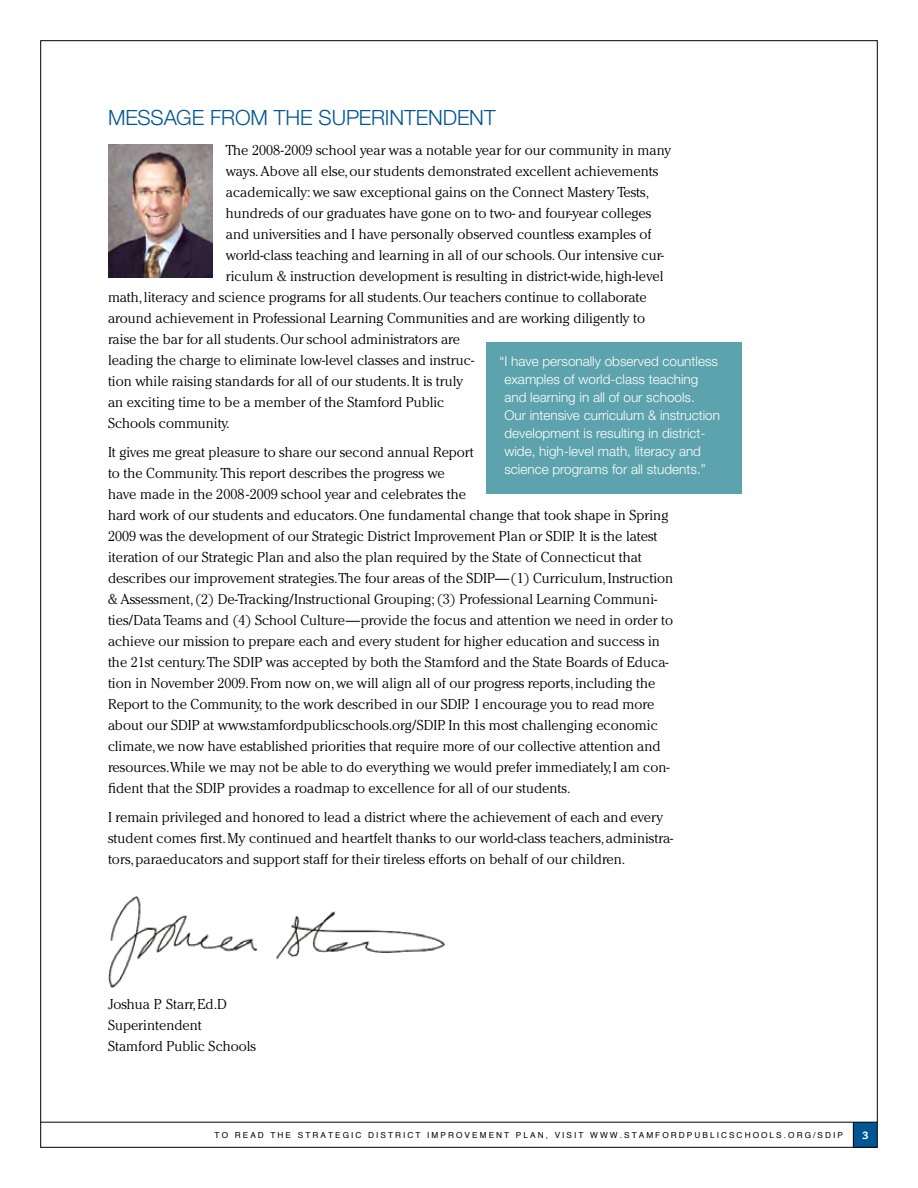
<style>
.page{position:relative;width:918px;height:1188px;background:#fff}
.page>*{position:absolute;margin:0;border:0;box-sizing:border-box;transform-origin:0 0}
.t1{font:300 21px "Helvetica Neue";letter-spacing:-.005em;color:#005695}
.t2{font:300 14.25px/21px "Cheltenham";color:#000}
.t3{font:300 13.5px/18px "Helvetica Neue";color:#fff}
.t4{font:800 10.5px "Caecilia";color:#fff}
.t5{font:8.25px "Helvetica";letter-spacing:.25em;color:#000}
.s1{font-style:inherit}
</style>
<div class="page">
<div style="left:854px;top:1122px;width:23px;height:25px;background:#005695"></div>
<svg style="left:853px;top:1123px;width:1px;height:23px"></svg>
<hr style="left:41px;top:1122px;width:836px;height:1px;background:#000">
<img style="left:108px;top:144px;width:104px;height:133px">
<img style="left:108px;top:897px;width:337px;height:91px">
<div style="left:486px;top:342px;width:256px;height:152px;background:#5da3ad"></div>
<h1 class="t1" style="left:108px;top:104px;width:389px">MESSAGE FROM THE SUPERINTENDENT</h1>
<p class="t2" style="left:226px;top:139px;width:447px">The 2008-2009 school year was a notable year for our community in many</p>
<p class="t2" style="left:226px;top:160px;width:434px">ways. Above all else, our students demonstrated excellent achievements</p>
<p class="t2" style="left:226px;top:181px;width:425px">academically: we saw exceptional gains on the Connect Mastery Tests,</p>
<p class="t2" style="left:226px;top:202px;width:427px">hundreds of our graduates have gone on to two- and four-year colleges</p>
<p class="t2" style="left:226px;top:223px;width:427px">and universities and I have personally observed countless examples of</p>
<p class="t2" style="left:226px;top:244px;width:440px">world-class teaching and learning in all of our schools. Our intensive cur-</p>
<p class="t2" style="left:226px;top:265px;width:439px">riculum &amp; instruction development is resulting in district-wide, high-level</p>
<p class="t2" style="left:108px;top:286px;width:540px">math, literacy and science programs for all students. Our teachers continue to collaborate</p>
<p class="t2" style="left:108px;top:307px;width:539px">around achievement in Professional Learning Communities and are working diligently to</p>
<p class="t2" style="left:108px;top:328px;width:354px">raise the bar for all students. Our school administrators are</p>
<p class="t2" style="left:108px;top:349px;width:368px">leading the charge to eliminate low-level classes and instruc-</p>
<p class="t2" style="left:108px;top:370px;width:357px">tion while raising standards for all of our students. It is truly</p>
<p class="t2" style="left:108px;top:391px;width:338px">an exciting time to be a member of the Stamford Public</p>
<p class="t2" style="left:108px;top:412px;width:123px">Schools community.</p>
<p class="t2" style="left:108px;top:441px;width:567px">It gives me great pleasure to share our second annual Report<br>to the Community. This report describes the progress we<br>have made in the 2008-2009 school year and celebrates the<br>hard work of our students and educators. One fundamental change that took shape in Spring 2009 was the development of our Strategic District Improvement Plan or SDIP. It is the latest iteration of our Strategic Plan and also the plan required by the State of Connecticut that describes our improvement strategies.The four areas of the SDIP—(1) Curriculum, Instruction &amp; Assessment, (2) De-Tracking/Instructional Grouping; (3) Professional Learning Communi&shy;ties/Data Teams and (4) School Culture—provide the focus and attention we need in order to achieve our mission to prepare each and every student for higher education and success in the 21st century. The SDIP was accepted by both the Stamford and the State Boards of Educa&shy;tion in November 2009. From now on, we will align all of our progress reports, including the Report to the Community, to the work described in our SDIP. I encourage you to read more about our SDIP at www.stamfordpublicschools.org/SDIP. In this most challenging economic climate, we now have established priorities that require more of our collective attention and resources.While we may not be able to do everything we would prefer immediately, I am con&shy;fident that the SDIP provides a roadmap to excellence for all of our students.</p>
<p class="t2" style="left:108px;top:806px;width:567px">I remain privileged and honored to lead a district where the achievement of each and every student comes first. My continued and heartfelt thanks to our world-class teachers, administra&shy;tors, paraeducators and support staff for their tireless efforts on behalf of our children.</p>
<p class="t3" style="left:504px;top:352px;width:217px;text-indent:-5px">“I have personally observed countless examples of world-class teaching and learning in all of our schools.<br>Our intensive curriculum &amp; instruction development is resulting in district&shy;wide, high-level math, literacy and science programs for all students.”</p>
<p class="t2" style="left:108px;top:994px;width:150px">Joshua P. Starr, Ed.D<br>Superintendent<br>Stamford Public Schools</p>
<p class="t5" style="left:215px;top:1128px;width:630px">TO READ THE <span class="s1">STRATEGIC DISTRICT I MPROVEMENT P LAN</span>, VISIT WWW.STAMFORDPUBLICSCHOOLS.ORG/SDIP</p>
<p class="t4" style="left:862px;top:1128px;width:8px">3</p>
</div>
